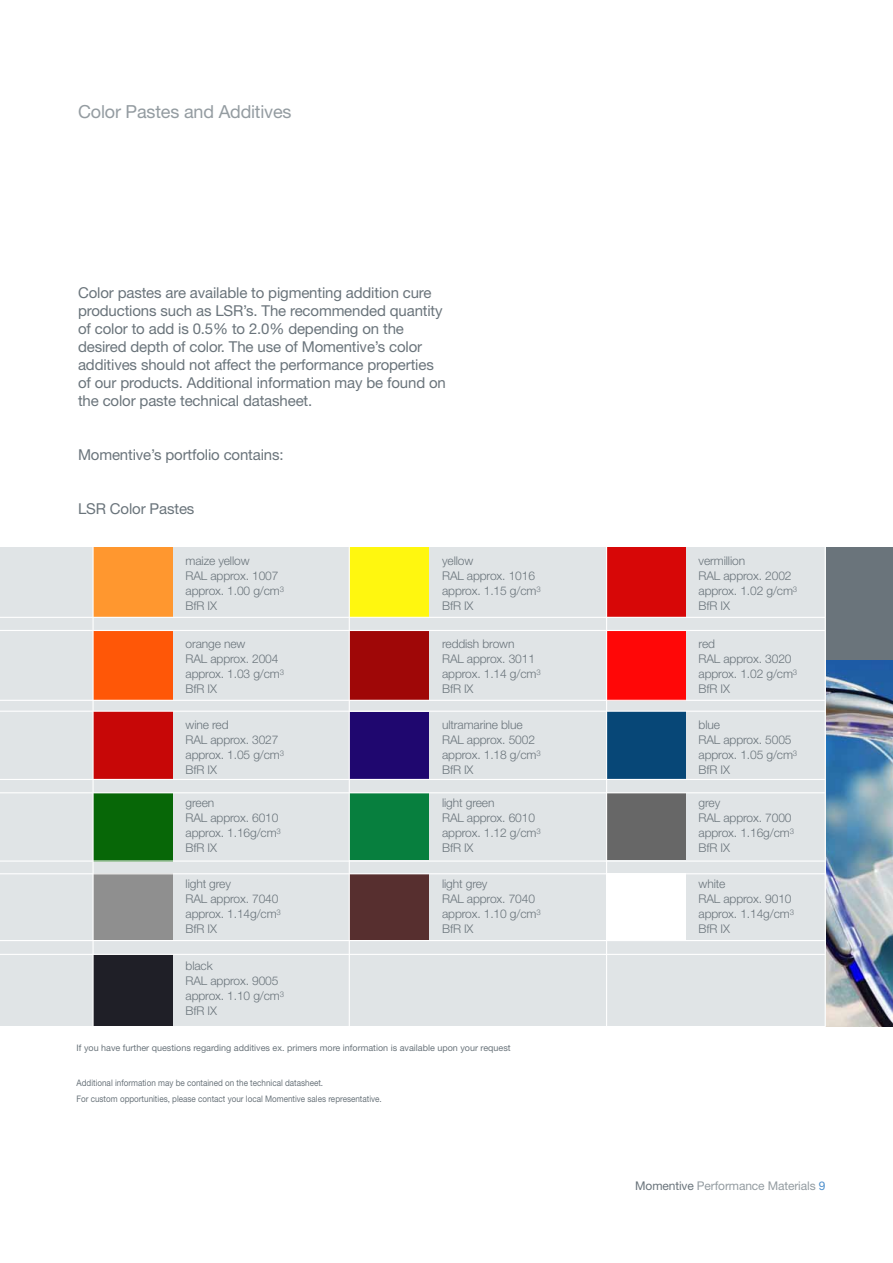
<style>
.page{position:relative;width:893px;height:1263px;background:#fff}
.page>*{position:absolute;margin:0;border:0;box-sizing:border-box;transform-origin:0 0}
.t1{font:18px "Helvetica Neue LT Std";letter-spacing:-.01em;color:#949ca1}
.t2{font:15px/18px "Helvetica Neue LT Std";letter-spacing:-.01em;color:#6a747b}
.t3{font:300 12px/15px "Helvetica Neue LT Std";letter-spacing:-.01em;color:#6a747b}
.t4{font:12px "Helvetica Neue LT Std";letter-spacing:-.01em;color:#949ca1}
.t5{font:9px/15.3px "Helvetica Neue LT Std";color:#6a747b;scale:.9 1}
.t6{font:9px "Helvetica Neue LT Std";color:#6a747b}
.s1{color:#6a747b}
.s2{color:#5091cd}
</style>
<div class="page">
<div style="left:825px;top:547px;width:68px;height:113px;background:#6a747b"></div>
<img style="left:826px;top:661px;width:67px;height:365px">
<div style="left:0;top:547px;width:825px;height:479px;background:#e0e4e6"></div>
<div style="left:93px;top:547px;width:80px;height:70px;background:#ff972f"></div>
<div style="left:93px;top:631px;width:80px;height:69px;background:#ff5707"></div>
<div style="left:93px;top:711px;width:80px;height:68px;background:#c70707"></div>
<div style="left:93px;top:793px;width:80px;height:68px;background:#076707"></div>
<div style="left:93px;top:874px;width:80px;height:67px;background:#8f8f8f"></div>
<div style="left:93px;top:954px;width:80px;height:72px;background:#1f1f27"></div>
<div style="left:350px;top:547px;width:79px;height:71px;background:#fff70f"></div>
<div style="left:350px;top:631px;width:79px;height:69px;background:#9f0707"></div>
<div style="left:350px;top:712px;width:79px;height:67px;background:#1f076f"></div>
<div style="left:350px;top:793px;width:79px;height:67px;background:#077f3e"></div>
<div style="left:350px;top:874px;width:79px;height:67px;background:#572f2f"></div>
<div style="left:606px;top:547px;width:80px;height:70px;background:#d70707"></div>
<div style="left:606px;top:630px;width:80px;height:70px;background:#ff0707"></div>
<div style="left:606px;top:711px;width:80px;height:68px;background:#074777"></div>
<div style="left:606px;top:793px;width:80px;height:67px;background:#676767"></div>
<div style="left:606px;top:874px;width:80px;height:67px;background:#fff"></div>
<hr style="left:0;top:860px;width:826px;height:2px;background:#fff">
<hr style="left:0;top:792px;width:825px;height:1px;background:#fff">
<hr style="left:0;top:873px;width:825px;height:1px;background:#fff">
<hr style="left:0;top:940px;width:825px;height:1px;background:#fff">
<hr style="left:0;top:779px;width:825px;height:1px;background:#fff">
<hr style="left:0;top:700px;width:825px;height:1px;background:#fff">
<hr style="left:0;top:617px;width:825px;height:1px;background:#fff">
<hr style="left:0;top:711px;width:825px;height:1px;background:#fff">
<hr style="left:0;top:630px;width:825px;height:1px;background:#fff">
<hr style="left:0;top:954px;width:825px;height:1px;background:#fff">
<hr style="left:825px;top:528px;width:1px;height:522px;background:#fff">
<hr style="left:606px;top:543px;width:1px;height:489px;background:#fff">
<hr style="left:349px;top:544px;width:1px;height:487px;background:#fff">
<hr style="left:92px;top:546px;width:2px;height:484px;background:#fff">
<h1 class="t1" style="left:78px;top:101px;width:215px">Color Pastes and Additives</h1>
<p class="t2" style="left:78px;top:283px;width:369px">Color pastes are available to pigmenting addition cure productions such as LSR’s. The recommended quantity of color to add is 0.5% to 2.0% depending on the desired depth of color. The use of Momentive’s color additives should not affect the performance properties of our products. Additional information may be found on the color paste technical datasheet.</p>
<p class="t2" style="left:78px;top:445px;width:207px">Momentive’s portfolio contains:</p>
<p class="t2" style="left:78px;top:499px;width:118px">LSR Color Pastes</p>
<p class="t3" style="left:186px;top:553px;width:100px">maize yellow<br>RAL approx. 1007 approx. 1.00 g/cm<sup>3<br></sup>BfR IX</p>
<p class="t3" style="left:442px;top:553px;width:100px">yellow<br>RAL approx. 1016 approx. 1.15 g/cm<sup>3<br></sup>BfR IX</p>
<p class="t3" style="left:699px;top:553px;width:100px">vermillion<br>RAL approx. 2002 approx. 1.02 g/cm<sup>3<br></sup>BfR IX</p>
<p class="t3" style="left:186px;top:636px;width:100px">orange new<br>RAL approx. 2004 approx. 1.03 g/cm<sup>3<br></sup>BfR IX</p>
<p class="t3" style="left:442px;top:636px;width:100px">reddish brown<br>RAL approx. 3011 approx. 1.14 g/cm<sup>3<br></sup>BfR IX</p>
<p class="t3" style="left:699px;top:636px;width:100px">red<br>RAL approx. 3020 approx. 1.02 g/cm<sup>3<br></sup>BfR IX</p>
<p class="t3" style="left:186px;top:717px;width:100px">wine red<br>RAL approx. 3027 approx. 1.05 g/cm<sup>3<br></sup>BfR IX</p>
<p class="t3" style="left:442px;top:717px;width:100px">ultramarine blue<br>RAL approx. 5002 approx. 1.18 g/cm<sup>3<br></sup>BfR IX</p>
<p class="t3" style="left:699px;top:717px;width:100px">blue<br>RAL approx. 5005 approx. 1.05 g/cm<sup>3<br></sup>BfR IX</p>
<p class="t3" style="left:186px;top:795px;width:97px">green<br>RAL approx. 6010 approx. 1.16g/cm<sup>3<br></sup>BfR IX</p>
<p class="t3" style="left:442px;top:795px;width:100px">light green<br>RAL approx. 6010 approx. 1.12 g/cm<sup>3<br></sup>BfR IX</p>
<p class="t3" style="left:699px;top:795px;width:97px">grey<br>RAL approx. 7000 approx. 1.16g/cm<sup>3<br></sup>BfR IX</p>
<p class="t3" style="left:186px;top:876px;width:97px">light grey<br>RAL approx. 7040 approx. 1.14g/cm<sup>3<br></sup>BfR IX</p>
<p class="t3" style="left:442px;top:876px;width:100px">light grey<br>RAL approx. 7040 approx. 1.10 g/cm<sup>3<br></sup>BfR IX</p>
<p class="t3" style="left:699px;top:876px;width:97px">white<br>RAL approx. 9010 approx. 1.14g/cm<sup>3<br></sup>BfR IX</p>
<p class="t3" style="left:186px;top:958px;width:100px">black<br>RAL approx. 9005 approx. 1.10 g/cm<sup>3<br></sup>BfR IX</p>
<p class="t6" style="left:76px;top:1042px;width:436px">If you have further questions regarding additives ex. primers more information is available upon your request</p>
<p class="t5" style="left:76px;top:1075px;width:341px">Additional information may be contained on the technical datasheet.<br>For custom opportunities, please contact your local Momentive sales representative.</p>
<p class="t4" style="left:635px;top:1178px;width:192px"><span class="s1">Momentive</span> Performance Materials <span class="s2">9</span></p>
</div>
